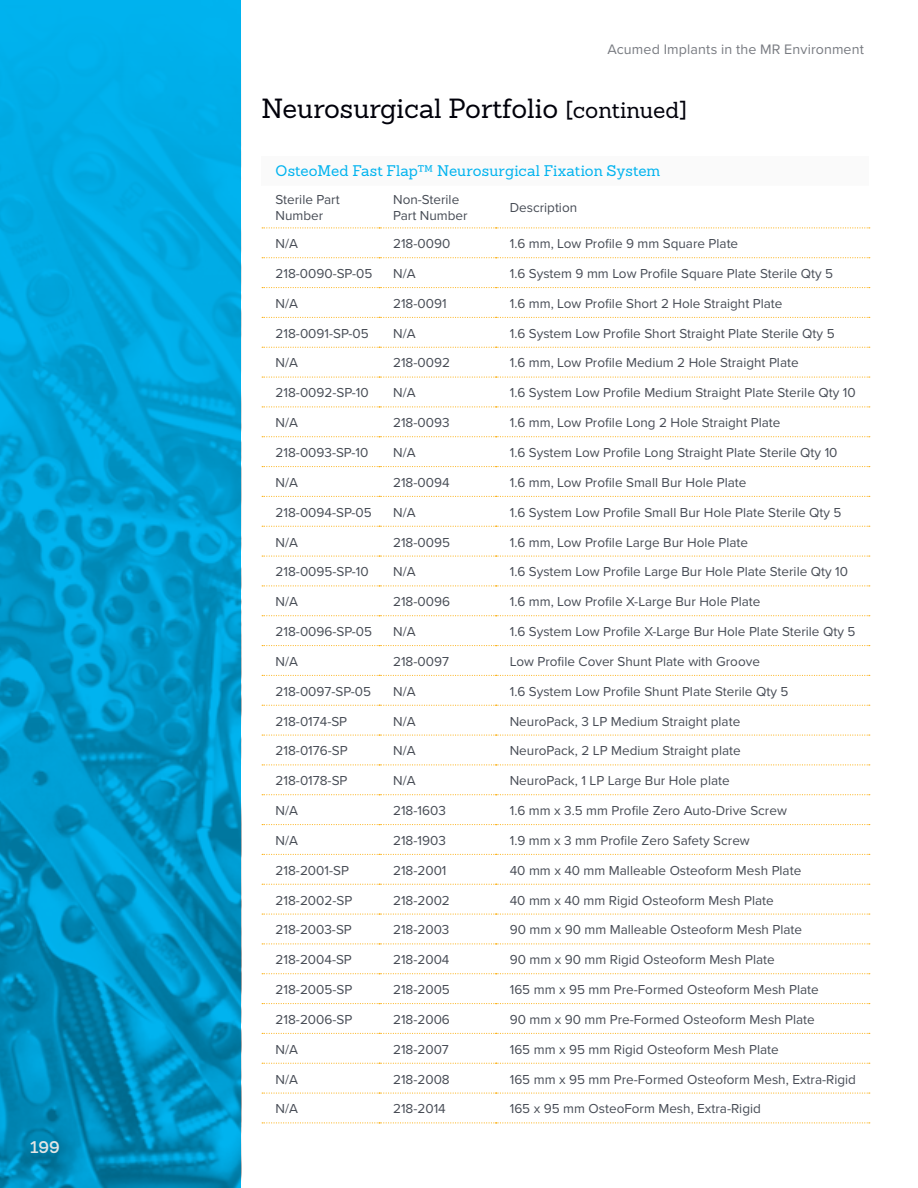
<style>
.page{position:relative;width:918px;height:1188px;background:#fff}
.page>*{position:absolute;margin:0;border:0;box-sizing:border-box;transform-origin:0 0}
.t1{font:27px "Sanchez Slab";color:#00000a}
.t2{font:600 16.5px "Sanchez Slab";color:#e4e5e4}
.t3{font:15px "Sanchez Slab";letter-spacing:.01em;color:#00b3ef}
.t4{font:14.25px "Proxima Nova";letter-spacing:.01em;color:#787b81}
.t5{font:13.5px/16.5px "Proxima Nova";color:#474c55}
.s1{font-size:22.5px}
</style>
<div class="page">
<img style="left:0;top:0;width:241px;height:1188px">
<div style="left:262px;top:156px;width:607px;height:30px;background:#fafafa"></div>
<svg style="left:262px;top:257px;width:608px;height:1px"></svg>
<svg style="left:262px;top:287px;width:608px;height:1px"></svg>
<svg style="left:262px;top:317px;width:608px;height:1px"></svg>
<svg style="left:262px;top:347px;width:608px;height:1px"></svg>
<svg style="left:262px;top:377px;width:608px;height:1px"></svg>
<svg style="left:262px;top:406px;width:608px;height:1px"></svg>
<svg style="left:262px;top:436px;width:608px;height:1px"></svg>
<svg style="left:262px;top:466px;width:608px;height:1px"></svg>
<svg style="left:262px;top:496px;width:608px;height:1px"></svg>
<svg style="left:262px;top:526px;width:608px;height:1px"></svg>
<svg style="left:262px;top:556px;width:608px;height:1px"></svg>
<svg style="left:262px;top:585px;width:608px;height:1px"></svg>
<svg style="left:262px;top:615px;width:608px;height:1px"></svg>
<svg style="left:262px;top:645px;width:608px;height:1px"></svg>
<svg style="left:262px;top:675px;width:608px;height:1px"></svg>
<svg style="left:262px;top:705px;width:608px;height:1px"></svg>
<svg style="left:262px;top:735px;width:608px;height:1px"></svg>
<svg style="left:262px;top:764px;width:608px;height:1px"></svg>
<svg style="left:262px;top:794px;width:608px;height:1px"></svg>
<svg style="left:262px;top:824px;width:608px;height:1px"></svg>
<svg style="left:262px;top:854px;width:608px;height:1px"></svg>
<svg style="left:262px;top:884px;width:608px;height:1px"></svg>
<svg style="left:262px;top:914px;width:608px;height:1px"></svg>
<svg style="left:262px;top:943px;width:608px;height:1px"></svg>
<svg style="left:262px;top:973px;width:608px;height:1px"></svg>
<svg style="left:262px;top:1003px;width:608px;height:1px"></svg>
<svg style="left:262px;top:1033px;width:608px;height:1px"></svg>
<svg style="left:262px;top:1063px;width:608px;height:1px"></svg>
<svg style="left:262px;top:1093px;width:608px;height:1px"></svg>
<svg style="left:262px;top:1122px;width:608px;height:1px"></svg>
<svg style="left:262px;top:227px;width:608px;height:1px"></svg>
<p class="t2" style="left:30px;top:1136px;width:31px">199</p>
<p class="t4" style="left:607px;top:39px;width:258px">Acumed Implants in the MR Environment</p>
<h1 class="t1" style="left:262px;top:91px;width:427px">Neurosurgical Portfolio <span class="s1">[continued]</span></h1>
<p class="t3" style="left:276px;top:161px;width:386px">OsteoMed Fast Flap™ Neurosurgical Fixation System</p>
<p class="t5" style="left:276px;top:191px;width:66px">Sterile Part<br>Number</p>
<p class="t5" style="left:393px;top:191px;width:76px">Non-Sterile<br>Part Number</p>
<p class="t5" style="left:510px;top:199px;width:69px">Description</p>
<p class="t5" style="left:276px;top:235px;width:24px">N/A</p>
<p class="t5" style="left:393px;top:235px;width:59px">218-0090</p>
<p class="t5" style="left:510px;top:235px;width:230px">1.6 mm, Low Profile 9 mm Square Plate</p>
<p class="t5" style="left:276px;top:265px;width:98px">218-0090-SP-05</p>
<p class="t5" style="left:393px;top:265px;width:24px">N/A</p>
<p class="t5" style="left:510px;top:265px;width:325px">1.6 System 9 mm Low Profile Square Plate Sterile Qty 5</p>
<p class="t5" style="left:276px;top:294px;width:24px">N/A</p>
<p class="t5" style="left:393px;top:294px;width:55px">218-0091</p>
<p class="t5" style="left:510px;top:294px;width:274px">1.6 mm, Low Profile Short 2 Hole Straight Plate</p>
<p class="t5" style="left:276px;top:324px;width:95px">218-0091-SP-05</p>
<p class="t5" style="left:393px;top:324px;width:24px">N/A</p>
<p class="t5" style="left:510px;top:324px;width:326px">1.6 System Low Profile Short Straight Plate Sterile Qty 5</p>
<p class="t5" style="left:276px;top:354px;width:24px">N/A</p>
<p class="t5" style="left:393px;top:354px;width:58px">218-0092</p>
<p class="t5" style="left:510px;top:354px;width:290px">1.6 mm, Low Profile Medium 2 Hole Straight Plate</p>
<p class="t5" style="left:276px;top:384px;width:95px">218-0092-SP-10</p>
<p class="t5" style="left:393px;top:384px;width:24px">N/A</p>
<p class="t5" style="left:510px;top:384px;width:347px">1.6 System Low Profile Medium Straight Plate Sterile Qty 10</p>
<p class="t5" style="left:276px;top:414px;width:24px">N/A</p>
<p class="t5" style="left:393px;top:414px;width:58px">218-0093</p>
<p class="t5" style="left:510px;top:414px;width:272px">1.6 mm, Low Profile Long 2 Hole Straight Plate</p>
<p class="t5" style="left:276px;top:444px;width:94px">218-0093-SP-10</p>
<p class="t5" style="left:393px;top:444px;width:24px">N/A</p>
<p class="t5" style="left:510px;top:444px;width:329px">1.6 System Low Profile Long Straight Plate Sterile Qty 10</p>
<p class="t5" style="left:276px;top:473px;width:24px">N/A</p>
<p class="t5" style="left:393px;top:473px;width:58px">218-0094</p>
<p class="t5" style="left:510px;top:473px;width:238px">1.6 mm, Low Profile Small Bur Hole Plate</p>
<p class="t5" style="left:276px;top:503px;width:98px">218-0094-SP-05</p>
<p class="t5" style="left:393px;top:503px;width:24px">N/A</p>
<p class="t5" style="left:510px;top:503px;width:333px">1.6 System Low Profile Small Bur Hole Plate Sterile Qty 5</p>
<p class="t5" style="left:276px;top:533px;width:24px">N/A</p>
<p class="t5" style="left:393px;top:533px;width:58px">218-0095</p>
<p class="t5" style="left:510px;top:533px;width:240px">1.6 mm, Low Profile Large Bur Hole Plate</p>
<p class="t5" style="left:276px;top:563px;width:95px">218-0095-SP-10</p>
<p class="t5" style="left:393px;top:563px;width:24px">N/A</p>
<p class="t5" style="left:510px;top:563px;width:340px">1.6 System Low Profile Large Bur Hole Plate Sterile Qty 10</p>
<p class="t5" style="left:276px;top:593px;width:24px">N/A</p>
<p class="t5" style="left:393px;top:593px;width:58px">218-0096</p>
<p class="t5" style="left:510px;top:593px;width:252px">1.6 mm, Low Profile X-Large Bur Hole Plate</p>
<p class="t5" style="left:276px;top:623px;width:98px">218-0096-SP-05</p>
<p class="t5" style="left:393px;top:623px;width:24px">N/A</p>
<p class="t5" style="left:510px;top:623px;width:347px">1.6 System Low Profile X-Large Bur Hole Plate Sterile Qty 5</p>
<p class="t5" style="left:276px;top:653px;width:24px">N/A</p>
<p class="t5" style="left:393px;top:653px;width:57px">218-0097</p>
<p class="t5" style="left:510px;top:653px;width:252px">Low Profile Cover Shunt Plate with Groove</p>
<p class="t5" style="left:276px;top:682px;width:97px">218-0097-SP-05</p>
<p class="t5" style="left:393px;top:682px;width:24px">N/A</p>
<p class="t5" style="left:510px;top:682px;width:280px">1.6 System Low Profile Shunt Plate Sterile Qty 5</p>
<p class="t5" style="left:276px;top:712px;width:73px">218-0174-SP</p>
<p class="t5" style="left:393px;top:712px;width:24px">N/A</p>
<p class="t5" style="left:510px;top:712px;width:232px">NeuroPack, 3 LP Medium Straight plate</p>
<p class="t5" style="left:276px;top:742px;width:74px">218-0176-SP</p>
<p class="t5" style="left:393px;top:742px;width:24px">N/A</p>
<p class="t5" style="left:510px;top:742px;width:232px">NeuroPack, 2 LP Medium Straight plate</p>
<p class="t5" style="left:276px;top:772px;width:73px">218-0178-SP</p>
<p class="t5" style="left:393px;top:772px;width:24px">N/A</p>
<p class="t5" style="left:510px;top:772px;width:221px">NeuroPack, 1 LP Large Bur Hole plate</p>
<p class="t5" style="left:276px;top:802px;width:24px">N/A</p>
<p class="t5" style="left:393px;top:802px;width:54px">218-1603</p>
<p class="t5" style="left:510px;top:802px;width:279px">1.6 mm x 3.5 mm Profile Zero Auto-Drive Screw</p>
<p class="t5" style="left:276px;top:832px;width:24px">N/A</p>
<p class="t5" style="left:393px;top:832px;width:54px">218-1903</p>
<p class="t5" style="left:510px;top:832px;width:242px">1.9 mm x 3 mm Profile Zero Safety Screw</p>
<p class="t5" style="left:276px;top:861px;width:75px">218-2001-SP</p>
<p class="t5" style="left:393px;top:861px;width:55px">218-2001</p>
<p class="t5" style="left:510px;top:861px;width:293px">40 mm x 40 mm Malleable Osteoform Mesh Plate</p>
<p class="t5" style="left:276px;top:891px;width:78px">218-2002-SP</p>
<p class="t5" style="left:393px;top:891px;width:58px">218-2002</p>
<p class="t5" style="left:510px;top:891px;width:266px">40 mm x 40 mm Rigid Osteoform Mesh Plate</p>
<p class="t5" style="left:276px;top:921px;width:78px">218-2003-SP</p>
<p class="t5" style="left:393px;top:921px;width:58px">218-2003</p>
<p class="t5" style="left:510px;top:921px;width:294px">90 mm x 90 mm Malleable Osteoform Mesh Plate</p>
<p class="t5" style="left:276px;top:951px;width:78px">218-2004-SP</p>
<p class="t5" style="left:393px;top:951px;width:58px">218-2004</p>
<p class="t5" style="left:510px;top:951px;width:267px">90 mm x 90 mm Rigid Osteoform Mesh Plate</p>
<p class="t5" style="left:276px;top:981px;width:78px">218-2005-SP</p>
<p class="t5" style="left:393px;top:981px;width:58px">218-2005</p>
<p class="t5" style="left:510px;top:981px;width:311px">165 mm x 95 mm Pre-Formed Osteoform Mesh Plate</p>
<p class="t5" style="left:276px;top:1011px;width:78px">218-2006-SP</p>
<p class="t5" style="left:393px;top:1011px;width:58px">218-2006</p>
<p class="t5" style="left:510px;top:1011px;width:307px">90 mm x 90 mm Pre-Formed Osteoform Mesh Plate</p>
<p class="t5" style="left:276px;top:1040px;width:24px">N/A</p>
<p class="t5" style="left:393px;top:1040px;width:57px">218-2007</p>
<p class="t5" style="left:510px;top:1040px;width:271px">165 mm x 95 mm Rigid Osteoform Mesh Plate</p>
<p class="t5" style="left:276px;top:1070px;width:24px">N/A</p>
<p class="t5" style="left:393px;top:1070px;width:58px">218-2008</p>
<p class="t5" style="left:510px;top:1070px;width:348px">165 mm x 95 mm Pre-Formed Osteoform Mesh, Extra-Rigid</p>
<p class="t5" style="left:276px;top:1100px;width:24px">N/A</p>
<p class="t5" style="left:393px;top:1100px;width:54px">218-2014</p>
<p class="t5" style="left:510px;top:1100px;width:253px">165 x 95 mm OsteoForm Mesh, Extra-Rigid</p>
</div>
